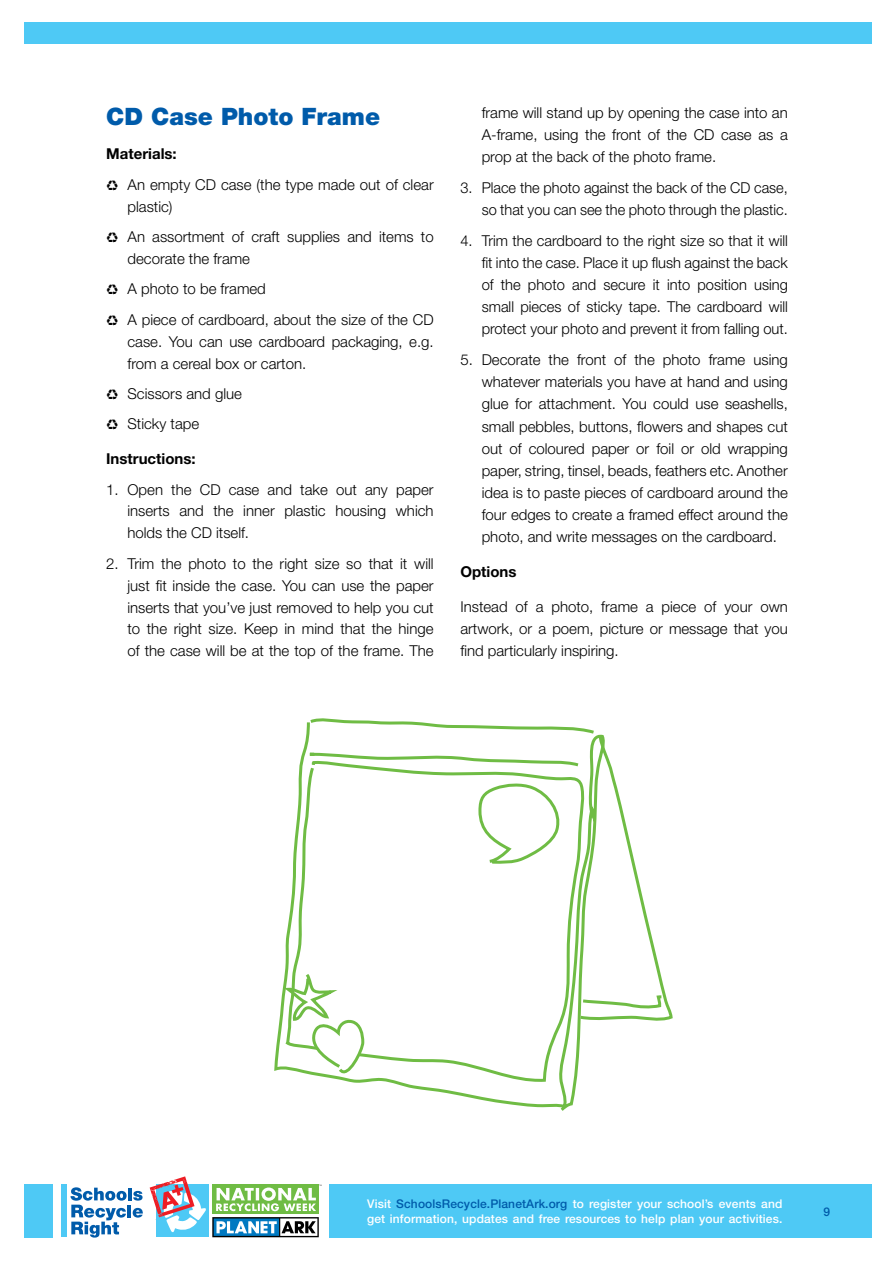
<style>
.page{position:relative;width:893px;height:1263px;background:#fff}
.page>*{position:absolute;margin:0;border:0;box-sizing:border-box;transform-origin:0 0}
.t1{font:900 24px "Helvetica Neue";color:#005baa}
.t2{font:300 15px/22.2px "Helvetica Neue";color:#000;text-align:justify}
.t3{font:700 15px "Helvetica Neue";color:#000}
.t4{font:500 12px/14.4px "Helvetica Neue";letter-spacing:.01em;color:#fff}
.t5{font:500 12px "Helvetica Neue";color:#005baa}
.s1{font-weight:700}
.s2{color:#005baa}
</style>
<div class="page">
<div style="left:329px;top:1184px;width:542px;height:53px;background:#4ec9f5"></div>
<div style="left:24px;top:1184px;width:28px;height:53px;background:#4ec9f5"></div>
<div style="left:24px;top:22px;width:847px;height:22px;background:#4ec9f5"></div>
<div style="left:156px;top:1184px;width:53px;height:53px;background:#4ec9f5"></div>
<svg style="left:212px;top:1217px;width:107px;height:20px"></svg>
<div style="left:212px;top:1184px;width:107px;height:30px;background:#6fbc44"></div>
<svg style="left:216px;top:1185px;width:106px;height:26px"></svg>
<div style="left:61px;top:1184px;width:5px;height:53px;background:#4ec9f5"></div>
<svg style="left:150px;top:1176px;width:56px;height:56px"></svg>
<svg style="left:71px;top:1187px;width:72px;height:50px"></svg>
<svg style="left:274px;top:718px;width:320px;height:393px"></svg>
<svg style="left:280px;top:970px;width:86px;height:110px"></svg>
<svg style="left:577px;top:733px;width:96px;height:288px"></svg>
<h1 class="t1" style="left:106px;top:102px;width:275px">CD Case Photo Frame</h1>
<p class="t2" style="left:106px;top:138px;width:329px;line-height:30.5px"><span class="s1">Materials:<br></span>♻ An empty CD case (the type made out of clear</p>
<p class="t2" style="left:106px;top:191px;width:329px;line-height:30.5px;text-indent:21px">plastic)<br>♻ An assortment of craft supplies and items to</p>
<p class="t2" style="left:106px;top:243px;width:329px;line-height:30.5px;text-align:left;text-indent:21px">decorate the frame<br>♻ A photo to be framed<br>♻ A piece of cardboard, about the size of the CD</p>
<p class="t2" style="left:128px;top:330px;width:308px">case. You can use cardboard packaging, e.g. from a cereal box or carton.</p>
<p class="t2" style="left:106px;top:378px;width:137px;line-height:30.5px">♻ Scissors and glue ♻ Sticky tape</p>
<p class="t3" style="left:106px;top:449px;width:91px">Instructions:</p>
<p class="t2" style="left:127px;top:478px;width:308px;text-indent:-21px">1. Open the CD case and take out any paper inserts and the inner plastic housing which holds the CD itself.</p>
<p class="t2" style="left:127px;top:552px;width:308px;text-indent:-21px">2. Trim the photo to the right size so that it will just fit inside the case. You can use the paper inserts that you’ve just removed to help you cut to the right size. Keep in mind that the hinge of the case will be at the top of the frame. The</p>
<p class="t2" style="left:482px;top:101px;width:308px">frame will stand up by opening the case into an A-frame, using the front of the CD case as a prop at the back of the photo frame.</p>
<p class="t2" style="left:460px;top:176px;width:329px;text-align:right">3. Place the photo against the back of the CD case, so that you can see the photo through the plastic.</p>
<p class="t2" style="left:482px;top:229px;width:308px;text-indent:-21px">4. Trim the cardboard to the right size so that it will fit into the case. Place it up flush against the back of the photo and secure it into position using small pieces of sticky tape. The cardboard will protect your photo and prevent it from falling out.</p>
<p class="t2" style="left:482px;top:348px;width:308px;text-indent:-21px">5. Decorate the front of the photo frame using whatever materials you have at hand and using glue for attachment. You could use seashells, small pebbles, buttons, flowers and shapes cut out of coloured paper or foil or old wrapping paper, string, tinsel, beads, feathers etc. Another idea is to paste pieces of cardboard around the four edges to create a framed effect around the photo, and write messages on the cardboard.</p>
<p class="t3" style="left:460px;top:562px;width:58px">Options</p>
<p class="t2" style="left:460px;top:595px;width:329px">Instead of a photo, frame a piece of your own artwork, or a poem, picture or message that you find particularly inspiring.</p>
<p class="t4" style="left:367px;top:1197px;width:417px">Visit <span class="s2">SchoolsRecycle.PlanetArk.org</span> to register your school’s events and get information, updates and free resources to help plan your activities.</p>
<p class="t5" style="left:823px;top:1204px;width:8px">9</p>
</div>
